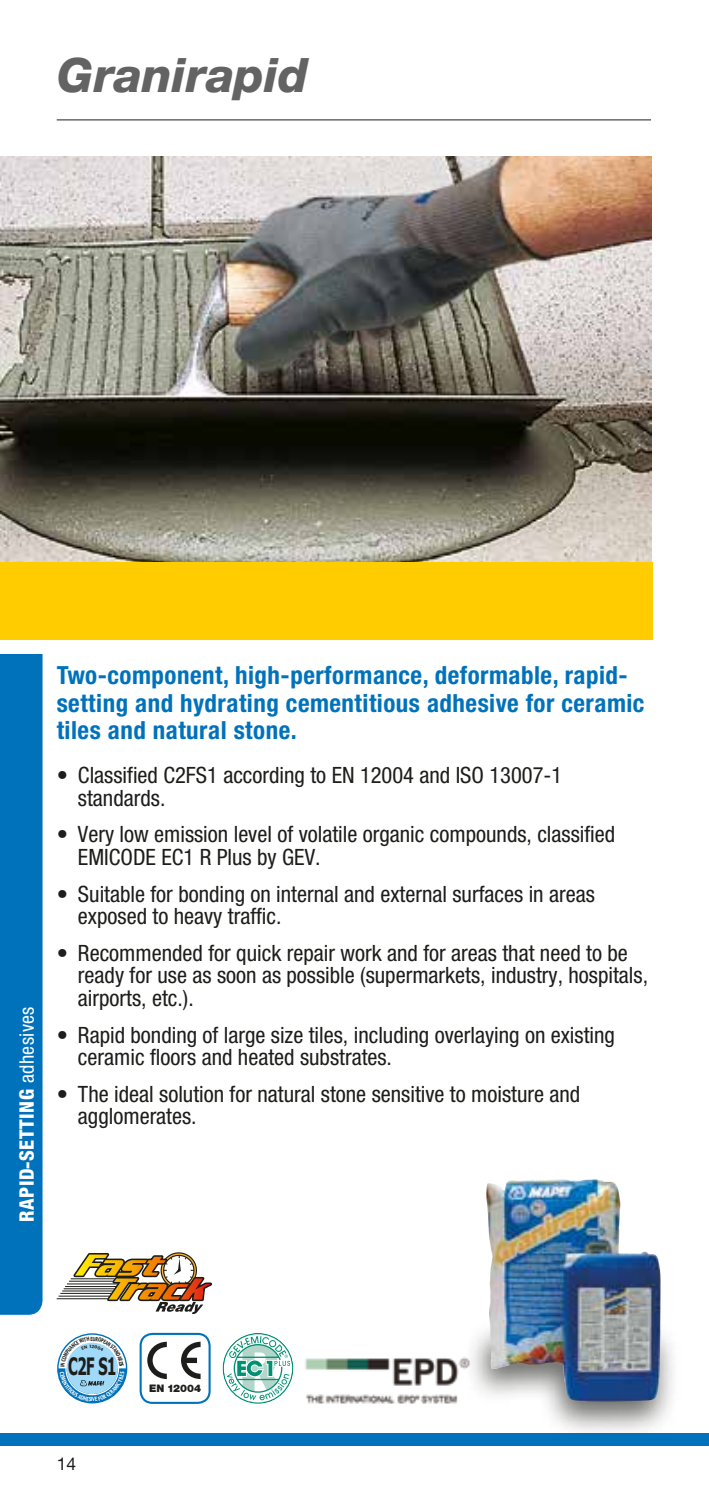
<style>
.page{position:relative;width:709px;height:1489px;background:#fff}
.page>*{position:absolute;margin:0;border:0;box-sizing:border-box;transform-origin:0 0}
.t1{font:italic 800 47.5px "Helvetica Neue LTW1 G";color:#646363}
.t2{font:700 condensed 25px/27.5px "Helvetica Neue LTW1 G";letter-spacing:.02em;color:#0072bb}
.t3{font:700 24.25px "Tahoma";color:#1d1d1b;scale:.6 1}
.t4{font:condensed 22.5px/22.5px "Helvetica Neue LTW1 G";color:#1d1d1b}
.t5{font:800 condensed 20px "Helvetica Neue LTW1 G";letter-spacing:.02em;color:#fff}
.t6{font:17.5px "Helvetica Neue LTW1 G";color:#1d1d1b}
.t7{font:900 10.5px "Helvetica Neue LTW1 G";color:#1d1d1b}
.s1{font-weight:400}
</style>
<div class="page">
<div style="left:0;top:654px;width:43px;height:660px;background:#0072bb"></div>
<img style="left:0;top:157px;width:651px;height:405px">
<div style="left:0;top:1433px;width:709px;height:13px;background:#0072bb"></div>
<hr style="left:57px;top:119px;width:594px;height:1px;background:#1d1d1b">
<div style="left:0;top:562px;width:652px;height:78px;background:#fc0"></div>
<div style="left:140px;top:1332px;width:71px;height:71px;border:2px solid #0072bb;border-radius:12px"></div>
<svg style="left:147px;top:1341px;width:20px;height:37px"></svg>
<svg style="left:181px;top:1341px;width:19px;height:37px"></svg>
<svg style="left:222px;top:1333px;width:71px;height:70px"></svg>
<hr style="left:62px;top:1290px;width:51px;height:1px;background:#1d1d1b">
<hr style="left:60px;top:1292px;width:51px;height:1px;background:#1d1d1b">
<hr style="left:58px;top:1295px;width:51px;height:1px;background:#1d1d1b">
<hr style="left:57px;top:1298px;width:51px;height:1px;background:#1d1d1b">
<svg style="left:64px;top:1252px;width:149px;height:62px"></svg>
<img style="left:305px;top:1358px;width:158px;height:46px">
<div style="left:463px;top:1319px;width:217px;height:120px;background:#1d1d1b;opacity:.65"></div>
<img style="left:485px;top:1179px;width:176px;height:223px">
<svg style="left:59px;top:1334px;width:67px;height:67px"></svg>
<h1 class="t1" style="left:57px;top:47px;width:253px">Granirapid</h1>
<p class="t5" style="left:14px;top:1221px;width:217px;rotate:-90deg">RAPID-SETTING <span class="s1">adhesives</span></p>
<p class="t2" style="left:57px;top:661px;width:589px">Two-component, high-performance, deformable, rapid&shy;setting and hydrating cementitious adhesive for ceramic tiles and natural stone.</p>
<p class="t4" style="left:78px;top:764px;width:485px;text-indent:-21px">• Classified C2FS1 according to EN 12004 and ISO 13007-1 standards.</p>
<p class="t4" style="left:78px;top:823px;width:539px;text-indent:-21px">• Very low emission level of volatile organic compounds, classified<br>EMICODE EC1 R Plus by GEV.</p>
<p class="t4" style="left:78px;top:882px;width:518px;text-indent:-21px">• Suitable for bonding on internal and external surfaces in areas exposed to heavy traffic.</p>
<p class="t4" style="left:78px;top:941px;width:571px;text-indent:-21px">• Recommended for quick repair work and for areas that need to be ready for use as soon as possible (supermarkets, industry, hospitals, airports, etc.).</p>
<p class="t4" style="left:78px;top:1023px;width:538px;text-indent:-21px">• Rapid bonding of large size tiles, including overlaying on existing ceramic floors and heated substrates.</p>
<p class="t4" style="left:78px;top:1082px;width:504px;text-indent:-21px">• The ideal solution for natural stone sensitive to moisture and agglomerates.</p>
<p class="t3" style="left:68px;top:1349px;width:82px">C2F S1</p>
<p class="t6" style="left:57px;top:1452px;width:21px">14</p>
<p class="t7" style="left:149px;top:1382px;width:54px">EN 12004</p>
</div>
